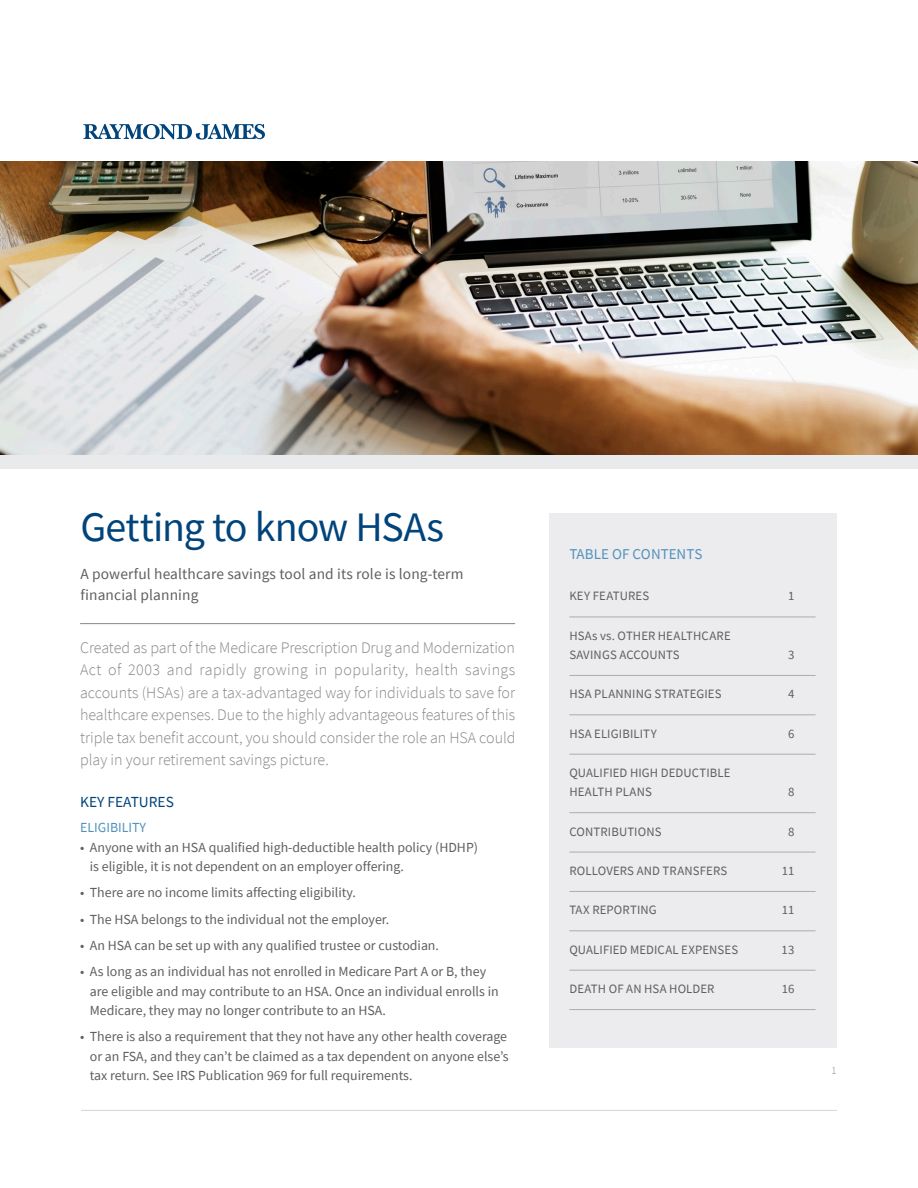
<style>
.page{position:relative;width:918px;height:1188px;background:#fff}
.page>*{position:absolute;margin:0;border:0;box-sizing:border-box;transform-origin:0 0}
.Article_title{font:42px "Source Sans Pro";letter-spacing:-.02em;color:#00447b}
.Body_Copy{font:300 16.2px/22.5px "Source Sans Pro";color:#848689;text-align:justify}
.Article_subtitle{font:15.3px/21px "Source Sans Pro";letter-spacing:.01em;color:#5f5f62}
.Subhead_-_1st_Tier{font:15.3px "Source Sans Pro";color:#00447b}
.t1{font:15px "Source Sans Pro";color:#5292bd}
.Body_Copy-2{font:13.8px/19.5px "Source Sans Pro";color:#5f5f62}
.Subhead_-_2nd_Tier{font:13.8px "Source Sans Pro";color:#5292bd}
.Key_Takeaway_copy{font:12.75px/19.2px "Source Sans Pro";letter-spacing:.01em;color:#5f5f62}
.t2{font:300 10.5px "Source Sans Pro";color:#848689}
</style>
<div class="page">
<img style="left:0;top:162px;width:918px;height:293px">
<div style="left:549px;top:513px;width:288px;height:535px;background:#ececee"></div>
<hr style="left:569px;top:617px;width:247px;height:1px;background:#abacb0">
<hr style="left:569px;top:675px;width:247px;height:1px;background:#abacb0">
<hr style="left:569px;top:714px;width:247px;height:1px;background:#abacb0">
<hr style="left:569px;top:754px;width:247px;height:1px;background:#abacb0">
<hr style="left:569px;top:812px;width:247px;height:1px;background:#abacb0">
<hr style="left:569px;top:852px;width:247px;height:1px;background:#abacb0">
<hr style="left:569px;top:891px;width:247px;height:1px;background:#abacb0">
<hr style="left:569px;top:930px;width:247px;height:1px;background:#abacb0">
<hr style="left:569px;top:970px;width:247px;height:1px;background:#abacb0">
<hr style="left:569px;top:1009px;width:247px;height:1px;background:#abacb0">
<svg style="left:83px;top:124px;width:182px;height:16px"></svg>
<hr style="left:80px;top:623px;width:435px;height:1px;background:#848689">
<div style="left:0;top:455px;width:918px;height:13px;background:#e9eaeb"></div>
<hr style="left:81px;top:1110px;width:756px;height:1px;background:#d3d4d6">
<p class="Article_title" style="left:80px;top:500px;width:365px">Getting to know HSAs</p>
<p class="Article_subtitle" style="left:80px;top:563px;width:385px">A powerful healthcare savings tool and its role is long-term financial planning</p>
<p class="Body_Copy" style="left:80px;top:636px;width:437px">Created as part of the Medicare Prescription Drug and Modernization Act of 2003 and rapidly growing in popularity, health savings accounts (HSAs) are a tax-advantaged way for individuals to save for healthcare expenses. Due to the highly advantageous features of this triple tax benefit account, you should consider the role an HSA could play in your retirement savings picture.</p>
<p class="Subhead_-_1st_Tier" style="left:80px;top:792px;width:95px">KEY FEATURES</p>
<p class="Subhead_-_2nd_Tier" style="left:80px;top:819px;width:67px">ELIGIBILITY</p>
<p class="Body_Copy-2" style="left:90px;top:837px;width:390px;text-indent:-10px">• Anyone with an HSA qualified high-deductible health policy (HDHP) is eligible, it is not dependent on an employer offering.</p>
<p class="Body_Copy-2" style="left:80px;top:883px;width:277px">• There are no income limits affecting eligibility.</p>
<p class="Body_Copy-2" style="left:80px;top:909px;width:311px">• The HSA belongs to the individual not the employer.</p>
<p class="Body_Copy-2" style="left:80px;top:935px;width:360px">• An HSA can be set up with any qualified trustee or custodian.</p>
<p class="Body_Copy-2" style="left:90px;top:962px;width:410px;text-indent:-10px">• As long as an individual has not enrolled in Medicare Part A or B, they are eligible and may contribute to an HSA. Once an individual enrolls in<br>Medicare, they may no longer contribute to an HSA.</p>
<p class="Body_Copy-2" style="left:90px;top:1027px;width:420px;text-align:justify;text-indent:-10px">• There is also a requirement that they not have any other health coverage or an FSA, and they can’t be claimed as a tax dependent on anyone else’s tax return. See IRS Publication 969 for full requirements.</p>
<p class="t1" style="left:569px;top:544px;width:135px">TABLE OF CONTENTS</p>
<p class="Key_Takeaway_copy" style="left:569px;top:586px;width:82px">KEY FEATURES</p>
<p class="Key_Takeaway_copy" style="left:788px;top:586px;width:8px">1</p>
<p class="Key_Takeaway_copy" style="left:569px;top:626px;width:163px">HSAs vs. OTHER HEALTHCARE<br>SAVINGS ACCOUNTS</p>
<p class="Key_Takeaway_copy" style="left:788px;top:645px;width:8px">3</p>
<p class="Key_Takeaway_copy" style="left:569px;top:684px;width:154px">HSA PLANNING STRATEGIES</p>
<p class="Key_Takeaway_copy" style="left:788px;top:684px;width:8px">4</p>
<p class="Key_Takeaway_copy" style="left:569px;top:724px;width:89px">HSA ELIGIBILITY</p>
<p class="Key_Takeaway_copy" style="left:788px;top:724px;width:8px">6</p>
<p class="Key_Takeaway_copy" style="left:569px;top:763px;width:163px">QUALIFIED HIGH DEDUCTIBLE<br>HEALTH PLANS</p>
<p class="Key_Takeaway_copy" style="left:788px;top:782px;width:8px">8</p>
<p class="Key_Takeaway_copy" style="left:569px;top:822px;width:94px">CONTRIBUTIONS</p>
<p class="Key_Takeaway_copy" style="left:788px;top:822px;width:8px">8</p>
<p class="Key_Takeaway_copy" style="left:569px;top:861px;width:159px">ROLLOVERS AND TRANSFERS</p>
<p class="Key_Takeaway_copy" style="left:782px;top:861px;width:14px">11</p>
<p class="Key_Takeaway_copy" style="left:569px;top:900px;width:89px">TAX REPORTING</p>
<p class="Key_Takeaway_copy" style="left:782px;top:900px;width:14px">11</p>
<p class="Key_Takeaway_copy" style="left:569px;top:940px;width:170px">QUALIFIED MEDICAL EXPENSES</p>
<p class="Key_Takeaway_copy" style="left:781px;top:940px;width:14px">13</p>
<p class="Key_Takeaway_copy" style="left:569px;top:979px;width:147px">DEATH OF AN HSA HOLDER</p>
<p class="Key_Takeaway_copy" style="left:782px;top:979px;width:14px">16</p>
<p class="t2" style="left:831px;top:1064px;width:7px">1</p>
</div>
